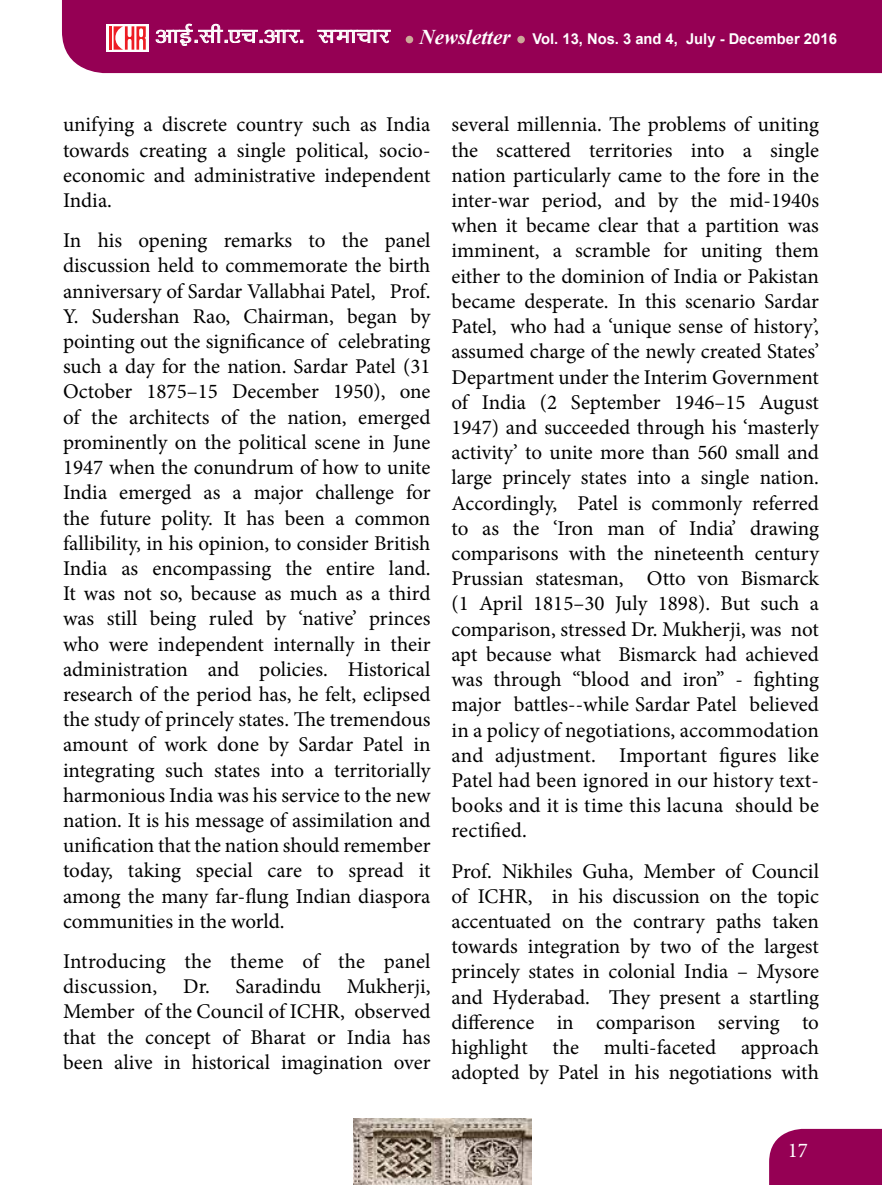
<style>
.page{position:relative;width:882px;height:1185px;background:#fff}
.page>*{position:absolute;margin:0;border:0;box-sizing:border-box;transform-origin:0 0}
.t1{font:22.75px "Kruti Dev 140";color:#fff}
.t2{font:21px/25.2px "Minion Pro";color:#000;text-align:justify}
.t3{font:21px "Minion Pro";color:#fff}
.t4{font:700 14.88px "Arial";color:#fff}
.s1{font-family:"Times New Roman";font-style:italic;font-size:21px}
</style>
<div class="page">
<div style="left:769px;top:1128px;width:113px;height:56px;background:#950054"></div>
<div style="left:62px;top:0;width:820px;height:73px;background:#950054"></div>
<div style="left:106px;top:24px;width:43px;height:27px;background:#fff"></div>
<svg style="left:113px;top:26px;width:33px;height:24px"></svg>
<hr style="left:109px;top:26px;width:3px;height:23px;background:#ed1d24">
<svg style="left:156px;top:24px;width:147px;height:22px;background:#b04380"></svg>
<svg style="left:317px;top:30px;width:74px;height:13px"></svg>
<div style="left:517px;top:36px;width:8px;height:7px;background:#cca999;border-radius:50%"></div>
<div style="left:406px;top:36px;width:7px;height:7px;background:#cca999;border-radius:50%"></div>
<img style="left:353px;top:1118px;width:179px;height:66px">
<p class="t1" style="left:155px;top:23px;width:235px">vkbZ-lh-,p-vkj- lekpkj</p>
<p class="t4" style="left:420px;top:29px;width:419px"><span class="s1">Newsletter</span> Vol. 13, Nos. 3 and 4, July - December 2016</p>
<p class="t2" style="left:63px;top:112px;width:369px">unifying a discrete country such as India towards creating a single political, socio&shy;economic and administrative independent India.</p>
<p class="t2" style="left:63px;top:228px;width:369px">In his opening remarks to the panel discussion held to commemorate the birth anniversary of Sardar Vallabhai Patel, Prof.<br>Y. Sudershan Rao, Chairman, began by pointing out the significance of celebrating such a day for the nation. Sardar Patel (31<br>October 1875–15 December 1950), one of the architects of the nation, emerged prominently on the political scene in June 1947 when the conundrum of how to unite India emerged as a major challenge for the future polity. It has been a common fallibility, in his opinion, to consider British India as encompassing the entire land.<br>It was not so, because as much as a third was still being ruled by ‘native’ princes who were independent internally in their administration and policies. Historical research of the period has, he felt, eclipsed the study of princely states. The tremendous amount of work done by Sardar Patel in integrating such states into a territorially harmonious India was his service to the new nation. It is his message of assimilation and unification that the nation should remember today, taking special care to spread it among the many far-flung Indian diaspora communities in the world.</p>
<p class="t2" style="left:63px;top:948px;width:369px">Introducing the theme of the panel discussion, Dr. Saradindu Mukherji, Member of the Council of ICHR, observed that the concept of Bharat or India has been alive in historical imagination over</p>
<p class="t2" style="left:452px;top:112px;width:369px">several millennia. The problems of uniting the scattered territories into a single nation particularly came to the fore in the inter-war period, and by the mid-1940s when it became clear that a partition was imminent, a scramble for uniting them either to the dominion of India or Pakistan became desperate. In this scenario Sardar Patel, who had a ‘unique sense of history’, assumed charge of the newly created States’ Department under the Interim Government of India (2 September 1946–15 August 1947) and succeeded through his ‘masterly activity’ to unite more than 560 small and large princely states into a single nation.<br>Accordingly, Patel is commonly referred to as the ‘Iron man of India’ drawing comparisons with the nineteenth century Prussian statesman, Otto von Bismarck (1 April 1815–30 July 1898). But such a comparison, stressed Dr. Mukherji, was not apt because what Bismarck had achieved was through “blood and iron” - fighting major battles--while Sardar Patel believed in a policy of negotiations, accommodation and adjustment. Important figures like Patel had been ignored in our history text&shy;books and it is time this lacuna should be rectified.</p>
<p class="t2" style="left:452px;top:858px;width:369px">Prof. Nikhiles Guha, Member of Council of ICHR, in his discussion on the topic accentuated on the contrary paths taken towards integration by two of the largest princely states in colonial India – Mysore and Hyderabad. They present a startling difference in comparison serving to highlight the multi-faceted approach adopted by Patel in his negotiations with</p>
<p class="t3" style="left:788px;top:1136px;width:22px">17</p>
</div>
